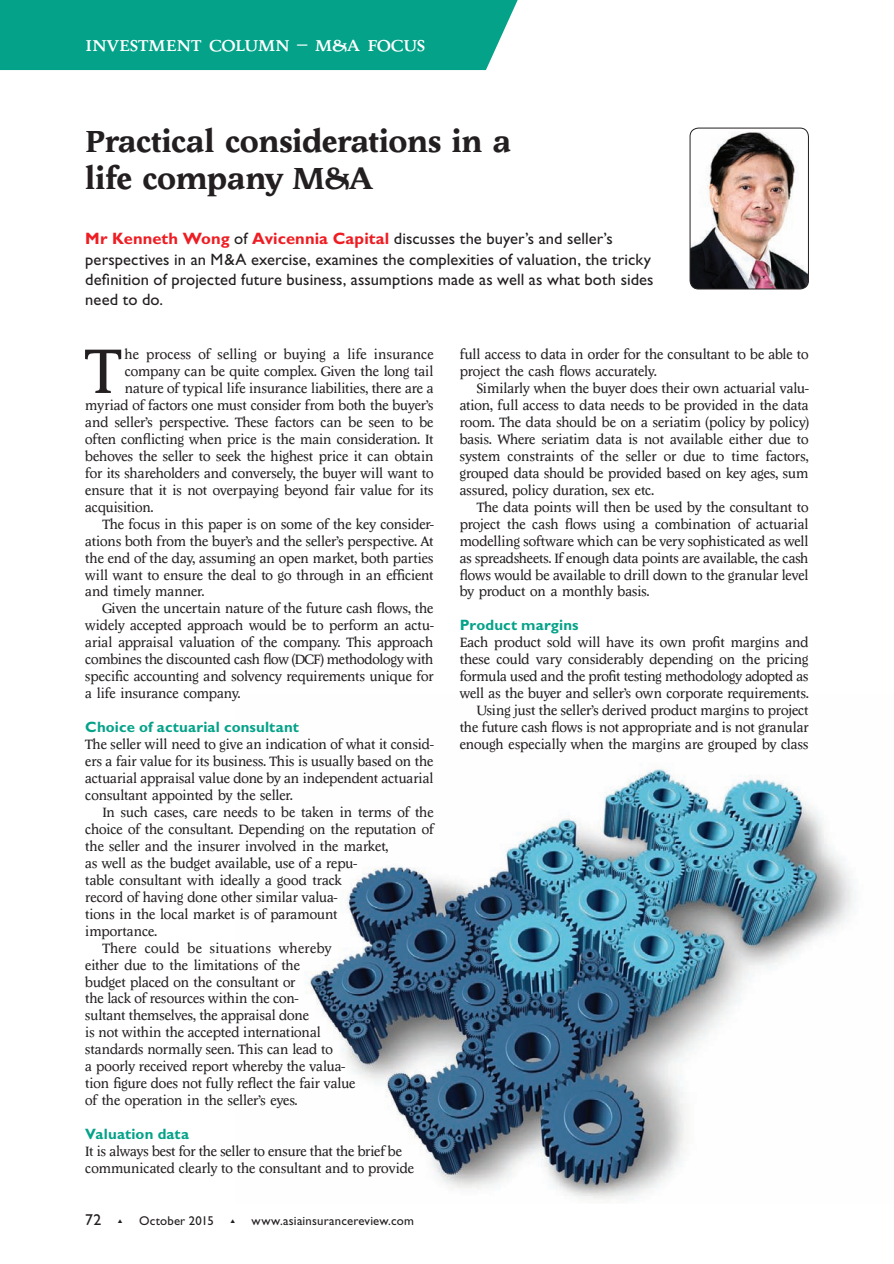
<style>
.page{position:relative;width:894px;height:1264px;background:#fff}
.page>*{position:absolute;margin:0;border:0;box-sizing:border-box;transform-origin:0 0}
.t1{font:64.8px "Economist 101";color:#231f20}
.t2{font:700 31.5px/37.5px "Economist 101";letter-spacing:.005em;color:#231f20}
.t3{font:22.5px "Economist 101 Small Cap";letter-spacing:-.005em;color:#fff}
.t4{font:16.5px/20.2px "Gill Sans";letter-spacing:.005em;color:#231f20}
.t5{font:15.75px "Gill Sans";color:#231f20}
.t6{font:700 15px "Gill Sans";letter-spacing:.01em;color:#04a289}
.t7{font:13.95px/17px "Economist 101";letter-spacing:-.005em;color:#231f20;text-align:justify}
.t8{font:13.95px "Economist 101";letter-spacing:.025em;color:#231f20}
.t9{font:12.75px "Gill Sans";letter-spacing:.015em;color:#231f20}
.s1{font-weight:700;color:#ee1d23}
</style>
<div class="page">
<img style="left:306px;top:769px;width:550px;height:430px">
<img style="left:690px;top:128px;width:118px;height:161px">
<div style="left:689px;top:128px;width:119px;height:161px;border:1px solid #231f20;border-radius:9px"></div>
<div style="left:0;top:0;width:518px;height:70px;background:#04a289"></div>
<h3 class="t3" style="left:85px;top:34px;width:341px">Investment Column – M&amp;A Focus</h3>
<h2 class="t2" style="left:85px;top:123px;width:427px">Practical considerations in a life company M&amp;A</h2>
<p class="t4" style="left:85px;top:229px;width:569px"><span class="s1">Mr Kenneth Wong</span> of <span class="s1">Avicennia Capital</span> discusses the buyer’s and seller’s perspectives in an M&amp;A exercise, examines the complexities of valuation, the tricky definition of projected future business, assumptions made as well as what both sides need to do.</p>
<h1 class="t1" style="left:85px;top:336px;width:37px">T</h1>
<p class="t7" style="left:125px;top:346px;width:310px">he process of selling or buying a life insurance</p>
<p class="t7" style="left:125px;top:363px;width:310px">company can be quite complex. Given the long tail</p>
<p class="t7" style="left:125px;top:380px;width:310px">nature of typical life insurance liabilities, there are a</p>
<p class="t7" style="left:85px;top:397px;width:349px">myriad of factors one must consider from both the buyer’s</p>
<p class="t7" style="left:85px;top:414px;width:349px">and seller’s perspective. These factors can be seen to be</p>
<p class="t7" style="left:85px;top:431px;width:349px">often conflicting when price is the main consideration. It</p>
<p class="t7" style="left:85px;top:448px;width:350px">behoves the seller to seek the highest price it can obtain</p>
<p class="t7" style="left:85px;top:465px;width:349px">for its shareholders and conversely, the buyer will want to</p>
<p class="t7" style="left:85px;top:481px;width:349px">ensure that it is not overpaying beyond fair value for its</p>
<p class="t7" style="left:85px;top:498px;width:70px">acquisition.</p>
<p class="t7" style="left:102px;top:515px;width:333px">The focus in this paper is on some of the key consider-</p>
<p class="t7" style="left:85px;top:532px;width:349px">ations both from the buyer’s and the seller’s perspective. At</p>
<p class="t7" style="left:85px;top:549px;width:349px">the end of the day, assuming an open market, both parties</p>
<p class="t7" style="left:85px;top:566px;width:350px">will want to ensure the deal to go through in an efficient</p>
<p class="t7" style="left:85px;top:583px;width:120px">and timely manner.</p>
<p class="t7" style="left:102px;top:600px;width:332px">Given the uncertain nature of the future cash flows, the</p>
<p class="t7" style="left:85px;top:617px;width:350px">widely accepted approach would be to perform an actu-</p>
<p class="t7" style="left:85px;top:634px;width:349px">arial appraisal valuation of the company. This approach</p>
<p class="t7" style="left:85px;top:651px;width:349px">combines the discounted cash flow (DCF) methodology with</p>
<p class="t7" style="left:85px;top:668px;width:349px">specific accounting and solvency requirements unique for</p>
<p class="t7" style="left:85px;top:685px;width:156px">a life insurance company.</p>
<p class="t6" style="left:85px;top:718px;width:215px">Choice of actuarial consultant</p>
<p class="t7" style="left:85px;top:736px;width:350px">The seller will need to give an indication of what it consid&shy;ers a fair value for its business. This is usually based on the actuarial appraisal value done by an independent actuarial consultant appointed by the seller.</p>
<p class="t7" style="left:102px;top:804px;width:333px">In such cases, care needs to be taken in terms of the</p>
<p class="t7" style="left:85px;top:820px;width:349px">choice of the consultant. Depending on the reputation of</p>
<p class="t7" style="left:85px;top:837px;width:304px">the seller and the insurer involved in the market,</p>
<p class="t7" style="left:85px;top:854px;width:273px">as well as the budget available, use of a repu-</p>
<p class="t7" style="left:85px;top:871px;width:258px">table consultant with ideally a good track</p>
<p class="t7" style="left:85px;top:888px;width:254px">record of having done other similar valua-</p>
<p class="t7" style="left:85px;top:905px;width:253px">tions in the local market is of paramount</p>
<p class="t7" style="left:85px;top:922px;width:73px">importance.</p>
<p class="t8" style="left:102px;top:940px;width:230px">There could be situations whereby</p>
<p class="t7" style="left:85px;top:956px;width:216px">either due to the limitations of the</p>
<p class="t7" style="left:85px;top:973px;width:212px">budget placed on the consultant or</p>
<p class="t7" style="left:85px;top:990px;width:215px">the lack of resources within the con-</p>
<p class="t7" style="left:85px;top:1007px;width:225px">sultant themselves, the appraisal done</p>
<p class="t7" style="left:85px;top:1024px;width:237px">is not within the accepted international</p>
<p class="t7" style="left:85px;top:1041px;width:249px">standards normally seen. This can lead to</p>
<p class="t7" style="left:85px;top:1058px;width:261px">a poorly received report whereby the valua-</p>
<p class="t7" style="left:85px;top:1075px;width:271px">tion figure does not fully reflect the fair value</p>
<p class="t7" style="left:85px;top:1092px;width:214px">of the operation in the seller’s eyes.</p>
<p class="t6" style="left:85px;top:1125px;width:105px">Valuation data</p>
<p class="t7" style="left:85px;top:1143px;width:330px">It is always best for the seller to ensure that the brief be communicated clearly to the consultant and to provide</p>
<p class="t5" style="left:85px;top:1210px;width:17px">72</p>
<p class="t9" style="left:118px;top:1212px;width:97px">▲ October 2015</p>
<p class="t9" style="left:230px;top:1212px;width:185px">▲ www.asiainsurancereview.com</p>
<p class="t7" style="left:459px;top:346px;width:350px">full access to data in order for the consultant to be able to project the cash flows accurately.</p>
<p class="t7" style="left:459px;top:380px;width:350px;text-indent:17px">Similarly when the buyer does their own actuarial valu&shy;ation, full access to data needs to be provided in the data room. The data should be on a seriatim (policy by policy) basis. Where seriatim data is not available either due to system constraints of the seller or due to time factors, grouped data should be provided based on key ages, sum assured, policy duration, sex etc.</p>
<p class="t7" style="left:459px;top:498px;width:350px;text-indent:17px">The data points will then be used by the consultant to project the cash flows using a combination of actuarial modelling software which can be very sophisticated as well as spreadsheets. If enough data points are available, the cash flows would be available to drill down to the granular level by product on a monthly basis.</p>
<p class="t6" style="left:459px;top:616px;width:120px">Product margins</p>
<p class="t7" style="left:459px;top:634px;width:350px;text-align:right">Each product sold will have its own profit margins and these could vary considerably depending on the pricing formula used and the profit testing methodology adopted as well as the buyer and seller’s own corporate requirements.<br>Using just the seller’s derived product margins to project the future cash flows is not appropriate and is not granular enough especially when the margins are grouped by class</p>
</div>
